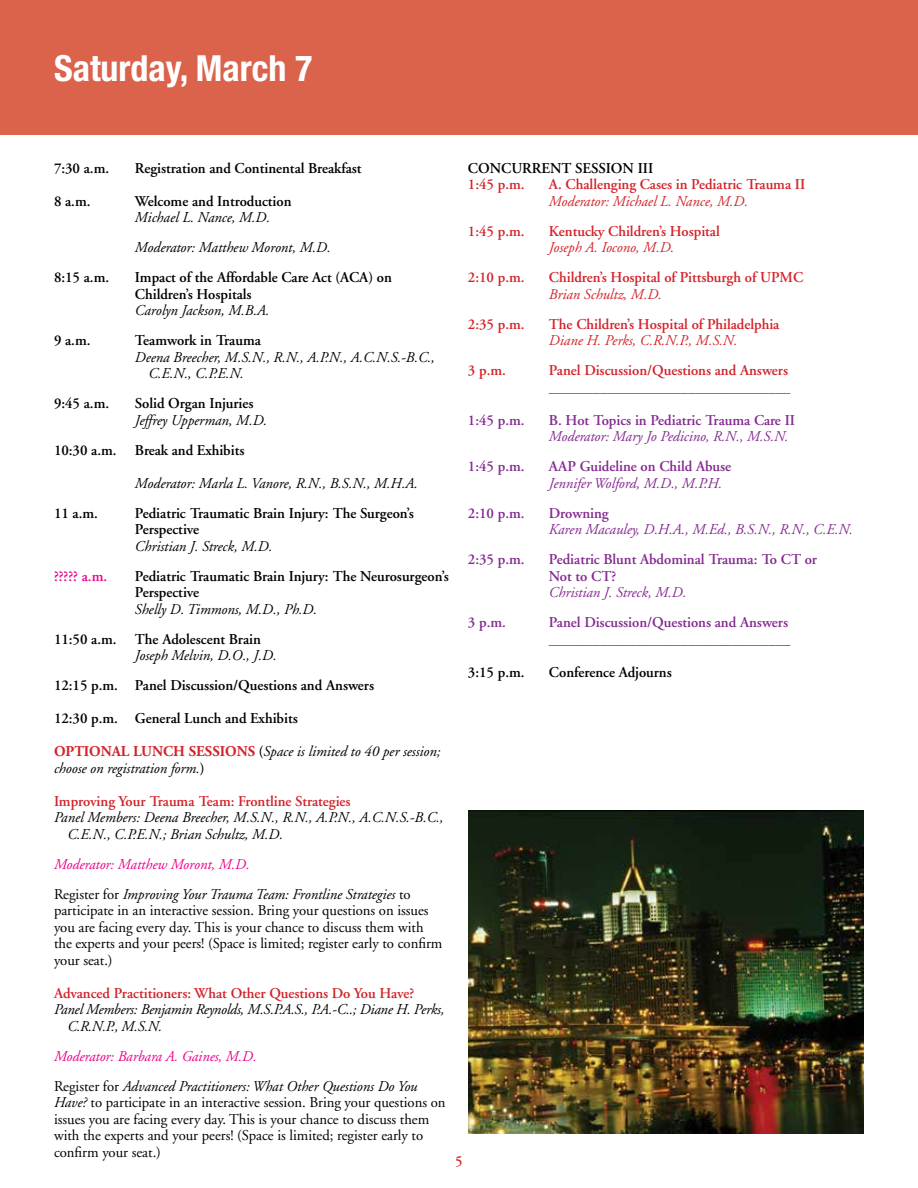
<style>
.page{position:relative;width:918px;height:1188px;background:#fff}
.page>*{position:absolute;margin:0;border:0;box-sizing:border-box;transform-origin:0 0}
.t1{font:700 condensed 36px "Helvetica Neue";color:#fff}
.t2{font:italic 15px/16.5px "Adobe Garamond";color:#000}
.t3{font:600 15px/16.5px "Adobe Garamond";color:#000}
.t4{font:15px/16.5px "Adobe Garamond";color:#000}
.t5{font:600 15px/16.5px "Adobe Garamond";color:#d2232a}
.t6{font:600 15px/16.5px "Adobe Garamond";color:#842990}
.t7{font:italic 15px "Adobe Garamond";color:#842990}
.t8{font:italic 15px "Adobe Garamond";color:#d2232a}
.t9{font:600 15px "Adobe Garamond";color:#ec008c}
.s1{font-family:"Adobe Garamond Bold Os F";font-style:normal;color:#d2232a}
.s2{font-weight:600;font-style:normal}
.s3{color:#ec008c}
.s4{font-style:normal}
.s5{font-style:italic}
</style>
<div class="page">
<div style="left:0;top:0;width:918px;height:135px;background:#db634b"></div>
<img style="left:468px;top:810px;width:396px;height:324px">
<h1 class="t1" style="left:54px;top:47px;width:260px">Saturday, March 7</h1>
<p class="t3" style="left:54px;top:160px;width:57px">7:30 a.m.</p>
<p class="t3" style="left:135px;top:160px;width:228px">Registration and Continental Breakfast</p>
<p class="t3" style="left:54px;top:193px;width:38px">8 a.m.</p>
<p class="t3" style="left:135px;top:193px;width:158px">Welcome and Introduction</p>
<p class="t2" style="left:135px;top:203px;width:197px;line-height:30px">Michael L. Nance, M.D.<br>Moderator: Matthew Moront, M.D.</p>
<p class="t3" style="left:54px;top:270px;width:57px">8:15 a.m.</p>
<p class="t3" style="left:135px;top:270px;width:258px">Impact of the Affordable Care Act (ACA) on<br>Children’s Hospitals</p>
<p class="t2" style="left:135px;top:303px;width:136px">Carolyn Jackson, M.B.A.</p>
<p class="t3" style="left:54px;top:333px;width:38px">9 a.m.</p>
<p class="t3" style="left:135px;top:333px;width:127px">Teamwork in Trauma</p>
<p class="t2" style="left:148px;top:349px;width:288px;text-indent:-13px">Deena Breecher, M.S.N., R.N., A.P.N., A.C.N.S.-B.C.,<br>C.E.N., C.P.E.N.</p>
<p class="t3" style="left:54px;top:396px;width:57px">9:45 a.m.</p>
<p class="t3" style="left:135px;top:396px;width:120px">Solid Organ Injuries</p>
<p class="t2" style="left:135px;top:412px;width:134px">Jeffrey Upperman, M.D.</p>
<p class="t3" style="left:54px;top:442px;width:192px">10:30 a.m. Break and Exhibits</p>
<p class="t2" style="left:135px;top:475px;width:284px">Moderator: Marla L. Vanore, R.N., B.S.N., M.H.A.</p>
<p class="t3" style="left:54px;top:505px;width:45px">11 a.m.</p>
<p class="t3" style="left:135px;top:505px;width:281px">Pediatric Traumatic Brain Injury: The Surgeon’s<br>Perspective</p>
<p class="t2" style="left:135px;top:538px;width:139px">Christian J. Streck, M.D.</p>
<p class="t9" style="left:54px;top:568px;width:55px">????? a.m.</p>
<p class="t3" style="left:135px;top:568px;width:315px">Pediatric Traumatic Brain Injury: The Neurosurgeon’s<br>Perspective</p>
<p class="t2" style="left:135px;top:601px;width:184px">Shelly D. Timmons, M.D., Ph.D.</p>
<p class="t3" style="left:54px;top:631px;width:208px">11:50 a.m. The Adolescent Brain</p>
<p class="t2" style="left:135px;top:648px;width:143px">Joseph Melvin, D.O., J.D.</p>
<p class="t3" style="left:54px;top:678px;width:322px">12:15 p.m. Panel Discussion/Questions and Answers</p>
<p class="t3" style="left:54px;top:711px;width:245px">12:30 p.m. General Lunch and Exhibits</p>
<p class="t2" style="left:54px;top:744px;width:388px"><span class="s1">OPTIONAL LUNCH SESSIONS</span> <span class="s2">(</span>Space is limited to 40 per session; choose on registration form.<span class="s2">)</span></p>
<p class="t5" style="left:54px;top:793px;width:298px">Improving Your Trauma Team: Frontline Strategies</p>
<p class="t2" style="left:67px;top:810px;width:378px;text-indent:-13px">Panel Members: Deena Breecher, M.S.N., R.N., A.P.N., A.C.N.S.-B.C.,<br>C.E.N., C.P.E.N.; Brian Schultz, M.D.</p>
<p class="t2" style="left:54px;top:850px;width:358px;line-height:30px"><span class="s3">Moderator: Matthew Moront, M.D.<br></span><span class="s4">Register for</span> Improving Your Trauma Team: Frontline Strategies <span class="s4">to</span></p>
<p class="t4" style="left:54px;top:903px;width:390px">participate in an interactive session. Bring your questions on issues you are facing every day. This is your chance to discuss them with the experts and your peers! (Space is limited; register early to confirm your seat.)</p>
<p class="t5" style="left:54px;top:985px;width:362px">Advanced Practitioners: What Other Questions Do You Have?</p>
<p class="t2" style="left:67px;top:1002px;width:379px;text-indent:-13px">Panel Members: Benjamin Reynolds, M.S.P.A.S., P.A.-C..; Diane H. Perks,<br>C.R.N.P., M.S.N.</p>
<p class="t2" style="left:54px;top:1042px;width:365px;line-height:30px"><span class="s3">Moderator: Barbara A. Gaines, M.D.<br></span><span class="s4">Register for</span> Advanced Practitioners: What Other Questions Do You</p>
<p class="t4" style="left:54px;top:1095px;width:393px"><span class="s5">Have?</span> to participate in an interactive session. Bring your questions on issues you are facing every day. This is your chance to discuss them with the experts and your peers! (Space is limited; register early to confirm your seat.)</p>
<p class="t3" style="left:468px;top:160px;width:187px">CONCURRENT SESSION III</p>
<p class="t5" style="left:468px;top:177px;width:58px">1:45 p.m.</p>
<p class="t5" style="left:549px;top:177px;width:258px">A. Challenging Cases in Pediatric Trauma II</p>
<p class="t8" style="left:549px;top:193px;width:201px">Moderator: Michael L. Nance, M.D.</p>
<p class="t5" style="left:468px;top:223px;width:58px">1:45 p.m.</p>
<p class="t5" style="left:549px;top:223px;width:172px">Kentucky Children’s Hospital</p>
<p class="t8" style="left:549px;top:240px;width:127px">Joseph A. Iocono, M.D.</p>
<p class="t5" style="left:468px;top:270px;width:58px">2:10 p.m.</p>
<p class="t5" style="left:549px;top:270px;width:256px">Children’s Hospital of Pittsburgh of UPMC</p>
<p class="t8" style="left:549px;top:286px;width:114px">Brian Schultz, M.D.</p>
<p class="t5" style="left:468px;top:316px;width:58px">2:35 p.m.</p>
<p class="t5" style="left:549px;top:316px;width:232px">The Children’s Hospital of Philadelphia</p>
<p class="t8" style="left:549px;top:333px;width:190px">Diane H. Perks, C.R.N.P., M.S.N.</p>
<p class="t5" style="left:468px;top:363px;width:39px">3 p.m.</p>
<p class="t5" style="left:549px;top:363px;width:243px">Panel Discussion/Questions and Answers _________________________________</p>
<p class="t6" style="left:468px;top:412px;width:58px">1:45 p.m.</p>
<p class="t6" style="left:549px;top:412px;width:248px">B. Hot Topics in Pediatric Trauma Care II</p>
<p class="t7" style="left:549px;top:429px;width:241px">Moderator: Mary Jo Pedicino, R.N., M.S.N.</p>
<p class="t6" style="left:468px;top:459px;width:58px">1:45 p.m.</p>
<p class="t6" style="left:549px;top:459px;width:184px">AAP Guideline on Child Abuse</p>
<p class="t7" style="left:549px;top:475px;width:175px">Jennifer Wolford, M.D., M.P.H.</p>
<p class="t6" style="left:468px;top:505px;width:58px">2:10 p.m.</p>
<p class="t6" style="left:549px;top:505px;width:61px">Drowning</p>
<p class="t7" style="left:549px;top:522px;width:305px">Karen Macauley, D.H.A., M.Ed., B.S.N., R.N., C.E.N.</p>
<p class="t6" style="left:468px;top:552px;width:58px">2:35 p.m.</p>
<p class="t6" style="left:549px;top:552px;width:270px">Pediatric Blunt Abdominal Trauma: To CT or<br>Not to CT?</p>
<p class="t7" style="left:549px;top:585px;width:139px">Christian J. Streck, M.D.</p>
<p class="t6" style="left:468px;top:615px;width:39px">3 p.m.</p>
<p class="t6" style="left:549px;top:615px;width:243px">Panel Discussion/Questions and Answers _________________________________</p>
<p class="t3" style="left:468px;top:664px;width:58px">3:15 p.m.</p>
<p class="t3" style="left:549px;top:664px;width:124px">Conference Adjourns</p>
<p class="t5" style="left:455px;top:1154px;width:9px">5</p>
</div>
